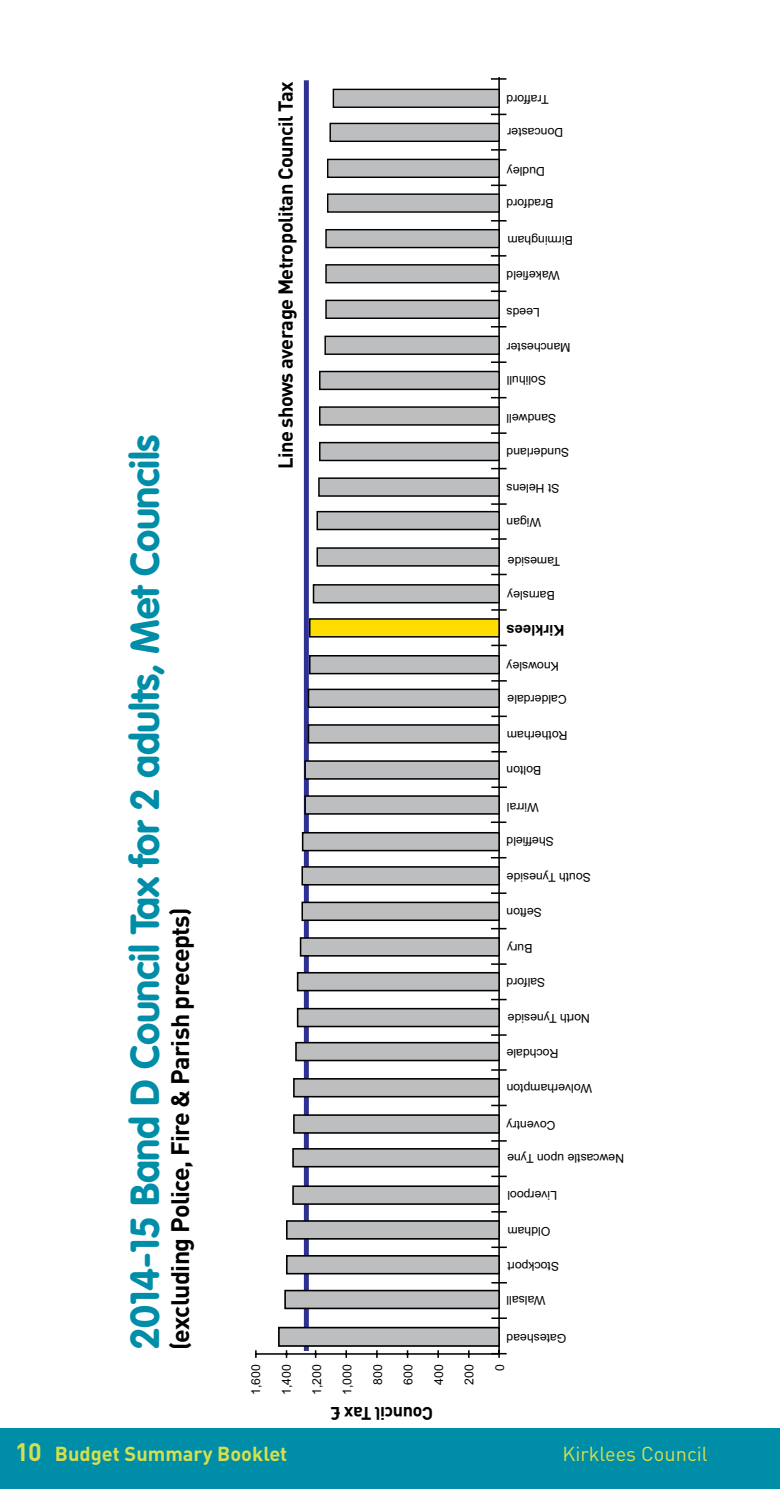
<style>
.page{position:relative;width:780px;height:1489px;background:#fff}
.page>*{position:absolute;margin:0;border:0;box-sizing:border-box;transform-origin:0 0}
.t1{font:700 40px "VAG Rounded LT";letter-spacing:-.01em;color:#008da8}
.t2{font:700 25px "DIN";letter-spacing:-.025em;color:#000}
.t3{font:700 20px "DIN";letter-spacing:-.025em;color:#000}
.t4{font:700 20px "DIN";color:#d5e04e}
.t5{font:20px "DIN";color:#d5e04e}
.t6{font:700 18px "DIN";letter-spacing:-.025em;color:#000}
.t7{font:700 15px "Arial";color:#010101}
.t8{font:12.25px "Arial";color:#010101}
.s1{font-size:25px}
</style>
<div class="page">
<div style="left:0;top:1427px;width:780px;height:61px;background:#008da8"></div>
<div style="left:304px;top:80px;width:5px;height:1270px;background:#2e3092"></div>
<hr style="left:255px;top:1352px;width:244px;height:2px;background:#010101">
<hr style="left:498px;top:77px;width:2px;height:1276px;background:#010101">
<svg style="left:491px;top:1317px;width:16px;height:1px"></svg>
<svg style="left:491px;top:1281px;width:16px;height:2px"></svg>
<svg style="left:491px;top:1246px;width:16px;height:1px"></svg>
<svg style="left:491px;top:1210px;width:16px;height:2px"></svg>
<svg style="left:491px;top:1175px;width:15px;height:2px"></svg>
<svg style="left:491px;top:1140px;width:15px;height:1px"></svg>
<svg style="left:491px;top:1104px;width:15px;height:2px"></svg>
<svg style="left:491px;top:1069px;width:15px;height:1px"></svg>
<svg style="left:491px;top:1034px;width:15px;height:1px"></svg>
<svg style="left:491px;top:998px;width:15px;height:2px"></svg>
<svg style="left:491px;top:963px;width:15px;height:1px"></svg>
<svg style="left:491px;top:927px;width:15px;height:2px"></svg>
<svg style="left:491px;top:892px;width:15px;height:1px"></svg>
<svg style="left:491px;top:856px;width:15px;height:2px"></svg>
<svg style="left:491px;top:821px;width:15px;height:2px"></svg>
<svg style="left:491px;top:786px;width:16px;height:2px"></svg>
<svg style="left:491px;top:751px;width:16px;height:1px"></svg>
<svg style="left:491px;top:715px;width:16px;height:2px"></svg>
<svg style="left:491px;top:680px;width:16px;height:1px"></svg>
<svg style="left:491px;top:644px;width:15px;height:2px"></svg>
<svg style="left:491px;top:609px;width:15px;height:1px"></svg>
<svg style="left:491px;top:573px;width:15px;height:2px"></svg>
<svg style="left:491px;top:538px;width:15px;height:2px"></svg>
<svg style="left:491px;top:503px;width:15px;height:2px"></svg>
<svg style="left:491px;top:468px;width:15px;height:1px"></svg>
<svg style="left:491px;top:432px;width:15px;height:2px"></svg>
<svg style="left:491px;top:397px;width:15px;height:1px"></svg>
<svg style="left:491px;top:361px;width:15px;height:2px"></svg>
<svg style="left:491px;top:326px;width:15px;height:1px"></svg>
<svg style="left:491px;top:290px;width:15px;height:2px"></svg>
<svg style="left:491px;top:255px;width:15px;height:1px"></svg>
<svg style="left:491px;top:220px;width:15px;height:1px"></svg>
<svg style="left:491px;top:184px;width:15px;height:2px"></svg>
<svg style="left:491px;top:149px;width:15px;height:2px"></svg>
<svg style="left:491px;top:114px;width:15px;height:1px"></svg>
<svg style="left:491px;top:78px;width:15px;height:2px"></svg>
<div style="left:278px;top:1326px;width:222px;height:20px;background:#bcbec0;border:2px solid #000"></div>
<div style="left:284px;top:1289px;width:216px;height:20px;background:#bcbec0;border:2px solid #000"></div>
<div style="left:286px;top:1254px;width:214px;height:20px;background:#bcbec0;border:2px solid #000"></div>
<div style="left:286px;top:1220px;width:214px;height:19px;background:#bcbec0;border:2px solid #000"></div>
<div style="left:292px;top:1185px;width:208px;height:19px;background:#bcbec0;border:2px solid #000"></div>
<div style="left:292px;top:1147px;width:208px;height:20px;background:#bcbec0;border:2px solid #000"></div>
<div style="left:293px;top:1114px;width:207px;height:19px;background:#bcbec0;border:2px solid #000"></div>
<div style="left:293px;top:1077px;width:207px;height:20px;background:#bcbec0;border:2px solid #000"></div>
<div style="left:295px;top:1041px;width:205px;height:20px;background:#bcbec0;border:2px solid #000"></div>
<div style="left:297px;top:1007px;width:203px;height:20px;background:#bcbec0;border:2px solid #000"></div>
<div style="left:297px;top:971px;width:203px;height:20px;background:#bcbec0;border:2px solid #000"></div>
<div style="left:300px;top:937px;width:200px;height:19px;background:#bcbec0;border:2px solid #000"></div>
<div style="left:301px;top:901px;width:199px;height:20px;background:#bcbec0;border:2px solid #000"></div>
<div style="left:301px;top:866px;width:199px;height:19px;background:#bcbec0;border:2px solid #000"></div>
<div style="left:302px;top:832px;width:198px;height:19px;background:#bcbec0;border:2px solid #000"></div>
<div style="left:304px;top:795px;width:196px;height:19px;background:#bcbec0;border:2px solid #000"></div>
<div style="left:304px;top:760px;width:196px;height:19px;background:#bcbec0;border:2px solid #000"></div>
<div style="left:308px;top:724px;width:192px;height:19px;background:#bcbec0;border:2px solid #000"></div>
<div style="left:308px;top:688px;width:192px;height:20px;background:#bcbec0;border:2px solid #000"></div>
<div style="left:309px;top:655px;width:191px;height:19px;background:#bcbec0;border:2px solid #000"></div>
<div style="left:313px;top:584px;width:187px;height:19px;background:#bcbec0;border:1px solid #000"></div>
<div style="left:316px;top:547px;width:184px;height:19px;background:#bcbec0;border:1px solid #000"></div>
<div style="left:316px;top:511px;width:184px;height:19px;background:#bcbec0;border:1px solid #000"></div>
<div style="left:318px;top:477px;width:182px;height:20px;background:#bcbec0;border:1px solid #000"></div>
<div style="left:319px;top:442px;width:181px;height:19px;background:#bcbec0;border:1px solid #000"></div>
<div style="left:319px;top:406px;width:181px;height:19px;background:#bcbec0;border:1px solid #000"></div>
<div style="left:319px;top:371px;width:181px;height:19px;background:#bcbec0;border:1px solid #000"></div>
<div style="left:324px;top:335px;width:176px;height:20px;background:#bcbec0;border:1px solid #000"></div>
<div style="left:325px;top:300px;width:175px;height:19px;background:#bcbec0;border:1px solid #000"></div>
<div style="left:325px;top:264px;width:175px;height:19px;background:#bcbec0;border:1px solid #000"></div>
<div style="left:325px;top:229px;width:175px;height:19px;background:#bcbec0;border:1px solid #000"></div>
<div style="left:327px;top:193px;width:173px;height:20px;background:#bcbec0;border:1px solid #000"></div>
<div style="left:327px;top:159px;width:173px;height:19px;background:#bcbec0;border:1px solid #000"></div>
<div style="left:329px;top:123px;width:171px;height:19px;background:#bcbec0;border:1px solid #000"></div>
<div style="left:332px;top:89px;width:168px;height:19px;background:#bcbec0;border:1px solid #000"></div>
<div style="left:309px;top:618px;width:191px;height:19px;background:#fd0;border:2px solid #000"></div>
<svg style="left:491px;top:1352px;width:15px;height:5px"></svg>
<h1 class="t1" style="left:121px;top:1350px;width:917px;rotate:-90deg">2014-15 Band D Council Tax for 2 adults, Met Councils</h1>
<h2 class="t2" style="left:163px;top:1350px;width:444px;rotate:-90deg">(excluding Police, Fire &amp; Parish precepts)</h2>
<h3 class="t3" style="left:272px;top:469px;width:389px;rotate:-90deg">Line shows average Metropolitan Council Tax</h3>
<p class="t8" style="left:248px;top:1394px;width:32px;rotate:-90deg">1,600</p>
<p class="t8" style="left:278px;top:1394px;width:32px;rotate:-90deg">1,400</p>
<p class="t8" style="left:309px;top:1394px;width:32px;rotate:-90deg">1,200</p>
<p class="t8" style="left:339px;top:1394px;width:32px;rotate:-90deg">1,000</p>
<p class="t8" style="left:370px;top:1384px;width:22px;rotate:-90deg">800</p>
<p class="t8" style="left:400px;top:1384px;width:22px;rotate:-90deg">600</p>
<p class="t8" style="left:430px;top:1384px;width:22px;rotate:-90deg">400</p>
<p class="t8" style="left:461px;top:1384px;width:22px;rotate:-90deg">200</p>
<h3 class="t6" style="left:433px;top:1425px;width:104px;rotate:-180deg">Council Tax £</h3>
<p class="t8" style="left:548px;top:107px;width:44px;rotate:-180deg">Trafford</p>
<p class="t8" style="left:563px;top:140px;width:57px;rotate:-180deg">Doncaster</p>
<p class="t8" style="left:545px;top:179px;width:40px;rotate:-180deg">Dudley</p>
<p class="t8" style="left:553px;top:211px;width:48px;rotate:-180deg">Bradford</p>
<p class="t8" style="left:573px;top:249px;width:67px;rotate:-180deg">Birmingham</p>
<p class="t8" style="left:560px;top:283px;width:55px;rotate:-180deg">Wakefield</p>
<p class="t8" style="left:540px;top:321px;width:35px;rotate:-180deg">Leeds</p>
<p class="t8" style="left:570px;top:355px;width:65px;rotate:-180deg">Manchester</p>
<p class="t8" style="left:546px;top:388px;width:41px;rotate:-180deg">Solihull</p>
<p class="t8" style="left:556px;top:426px;width:51px;rotate:-180deg">Sandwell</p>
<p class="t8" style="left:569px;top:460px;width:64px;rotate:-180deg">Sunderland</p>
<p class="t8" style="left:559px;top:496px;width:55px;rotate:-180deg">St Helens</p>
<p class="t8" style="left:541px;top:530px;width:36px;rotate:-180deg">Wigan</p>
<p class="t8" style="left:560px;top:569px;width:54px;rotate:-180deg">Tameside</p>
<p class="t8" style="left:554px;top:603px;width:49px;rotate:-180deg">Barnsley</p>
<p class="t7" style="left:564px;top:640px;width:59px;rotate:-180deg">Kirklees</p>
<p class="t8" style="left:559px;top:674px;width:54px;rotate:-180deg">Knowsley</p>
<p class="t8" style="left:566px;top:707px;width:61px;rotate:-180deg">Calderdale</p>
<p class="t8" style="left:567px;top:743px;width:62px;rotate:-180deg">Rotherham</p>
<p class="t8" style="left:541px;top:778px;width:36px;rotate:-180deg">Bolton</p>
<p class="t8" style="left:538px;top:814px;width:33px;rotate:-180deg">Wirral</p>
<p class="t8" style="left:554px;top:848px;width:49px;rotate:-180deg">Sheffield</p>
<p class="t8" style="left:591px;top:885px;width:86px;rotate:-180deg">South Tyneside</p>
<p class="t8" style="left:542px;top:919px;width:37px;rotate:-180deg">Sefton</p>
<p class="t8" style="left:532px;top:956px;width:27px;rotate:-180deg">Bury</p>
<p class="t8" style="left:545px;top:990px;width:40px;rotate:-180deg">Salford</p>
<p class="t8" style="left:590px;top:1026px;width:84px;rotate:-180deg">North Tyneside</p>
<p class="t8" style="left:558px;top:1061px;width:53px;rotate:-180deg">Rochdale</p>
<p class="t8" style="left:592px;top:1096px;width:87px;rotate:-180deg">Wolverhampton</p>
<p class="t8" style="left:555px;top:1133px;width:51px;rotate:-180deg">Coventry</p>
<p class="t8" style="left:624px;top:1165px;width:118px;rotate:-180deg">Newcastle upon Tyne</p>
<p class="t8" style="left:557px;top:1203px;width:51px;rotate:-180deg">Liverpool</p>
<p class="t8" style="left:550px;top:1239px;width:44px;rotate:-180deg">Oldham</p>
<p class="t8" style="left:559px;top:1274px;width:53px;rotate:-180deg">Stockport</p>
<p class="t8" style="left:545px;top:1308px;width:41px;rotate:-180deg">Walsall</p>
<p class="t8" style="left:566px;top:1345px;width:61px;rotate:-180deg">Gateshead</p>
<p class="t8" style="left:491px;top:1371px;width:8px;rotate:-90deg">0</p>
<h3 class="t4" style="left:15px;top:1440px;width:274px"><span class="s1">10</span> Budget Summary Booklet</h3>
<h3 class="t5" style="left:562px;top:1442px;width:147px">Kirklees Council</h3>
</div>
